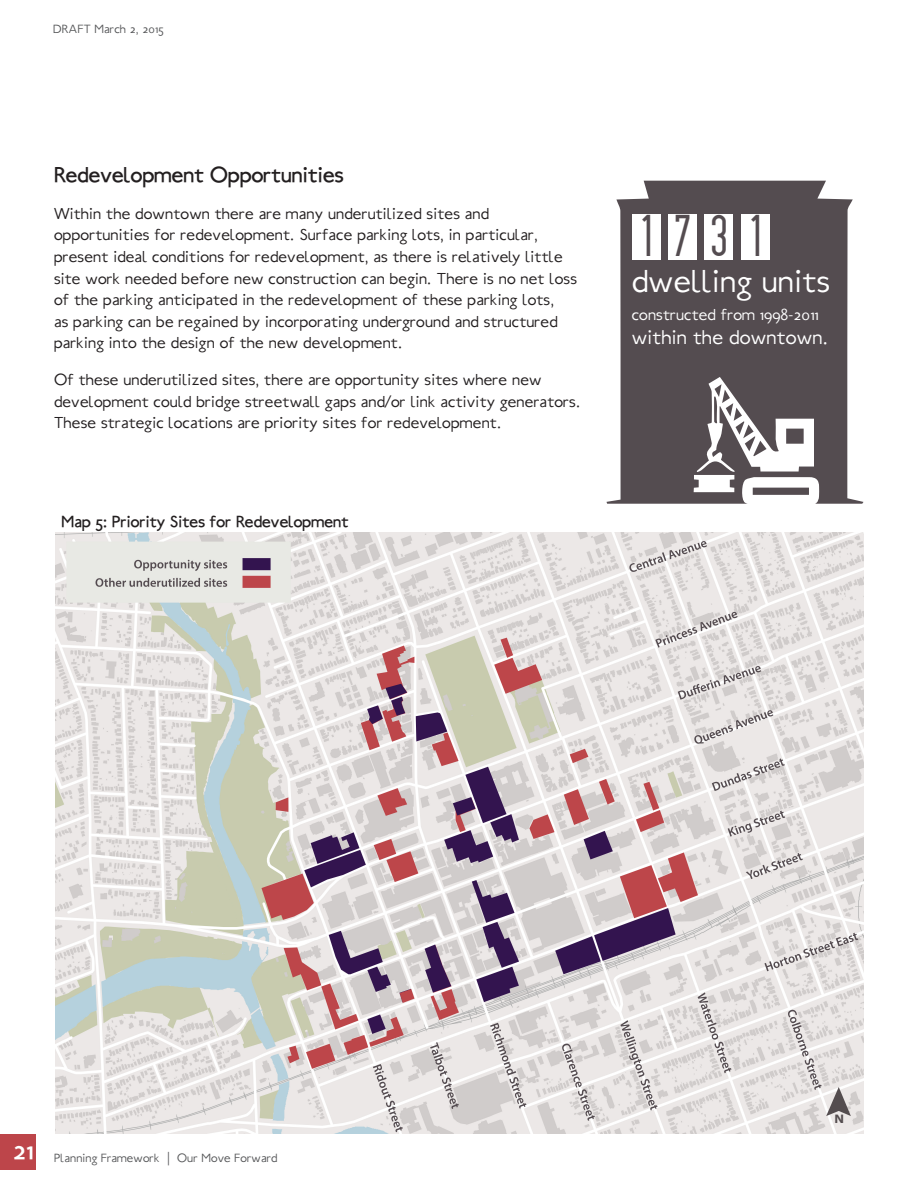
<style>
.page{position:relative;width:918px;height:1188px;background:#fff}
.page>*{position:absolute;margin:0;border:0;box-sizing:border-box;transform-origin:0 0}
.t1{font:48px "seattlesans";color:#544c50}
.t2{font:300 36px "Ubahn";letter-spacing:.01em;color:#fff}
.t3{font:30px "Ubahn";color:#fff}
.Heading_3{font:24px "Ubahn";letter-spacing:.01em;color:#231f20}
.t4{font:300 22.5px "Ubahn";letter-spacing:.01em;color:#fff}
.t5{font:300 18px/21.6px "Ubahn";letter-spacing:.01em;color:#231f20}
.t6{font:18px "Ubahn";letter-spacing:.01em;color:#231f20}
.t7{font:300 18px "Ubahn";letter-spacing:.01em;color:#fff}
.t8{font:300 13.5px "Ubahn";letter-spacing:.01em;color:#57585a}
.t9{font:700 12.45px "Myriad Pro";color:#544d4f;scale:1.12 1}
</style>
<div class="page">
<div style="left:0;top:1134px;width:36px;height:36px;background:#bd454a"></div>
<img style="left:55px;top:533px;width:809px;height:601px">
<svg style="left:606px;top:181px;width:258px;height:323px;fill:#544c50"></svg>
<svg style="left:694px;top:377px;width:125px;height:127px"></svg>
<div style="left:632px;top:214px;width:29px;height:45px;background:#fff"></div>
<div style="left:669px;top:214px;width:28px;height:45px;background:#fff"></div>
<div style="left:705px;top:214px;width:28px;height:45px;background:#fff"></div>
<div style="left:741px;top:214px;width:29px;height:45px;background:#fff"></div>
<svg style="left:826px;top:1087px;width:25px;height:29px"></svg>
<p class="t8" style="left:53px;top:23px;width:112px">DRAFT March 2, 2015</p>
<p class="Heading_3" style="left:54px;top:163px;width:291px">Redevelopment Opportunities</p>
<p class="t5" style="left:54px;top:203px;width:524px">Within the downtown there are many underutilized sites and opportunities for redevelopment. Surface parking lots, in particular, present ideal conditions for redevelopment, as there is relatively little site work needed before new construction can begin. There is no net loss of the parking anticipated in the redevelopment of these parking lots,<br>as parking can be regained by incorporating underground and structured parking into the design of the new development.</p>
<p class="t5" style="left:54px;top:370px;width:528px">Of these underutilized sites, there are opportunity sites where new development could bridge streetwall gaps and/or link activity generators.<br>These strategic locations are priority sites for redevelopment.</p>
<p class="t6" style="left:62px;top:513px;width:288px">Map 5: Priority Sites for Redevelopment</p>
<p class="t1" style="left:640px;top:201px;width:13px">1</p>
<p class="t1" style="left:674px;top:201px;width:54px">7 3</p>
<p class="t1" style="left:750px;top:201px;width:13px">1</p>
<p class="t2" style="left:632px;top:264px;width:200px">dwelling units</p>
<p class="t7" style="left:632px;top:306px;width:188px">constructed from 1998-2011</p>
<p class="t4" style="left:632px;top:327px;width:198px">within the downtown.</p>
<h3 class="t3" style="left:13px;top:1135px;width:22px">21</h3>
<p class="t8" style="left:54px;top:1152px;width:225px">Planning Framework | Our Move Forward</p>
<p class="t9" style="left:834px;top:1111px;width:10px">N</p>
</div>
